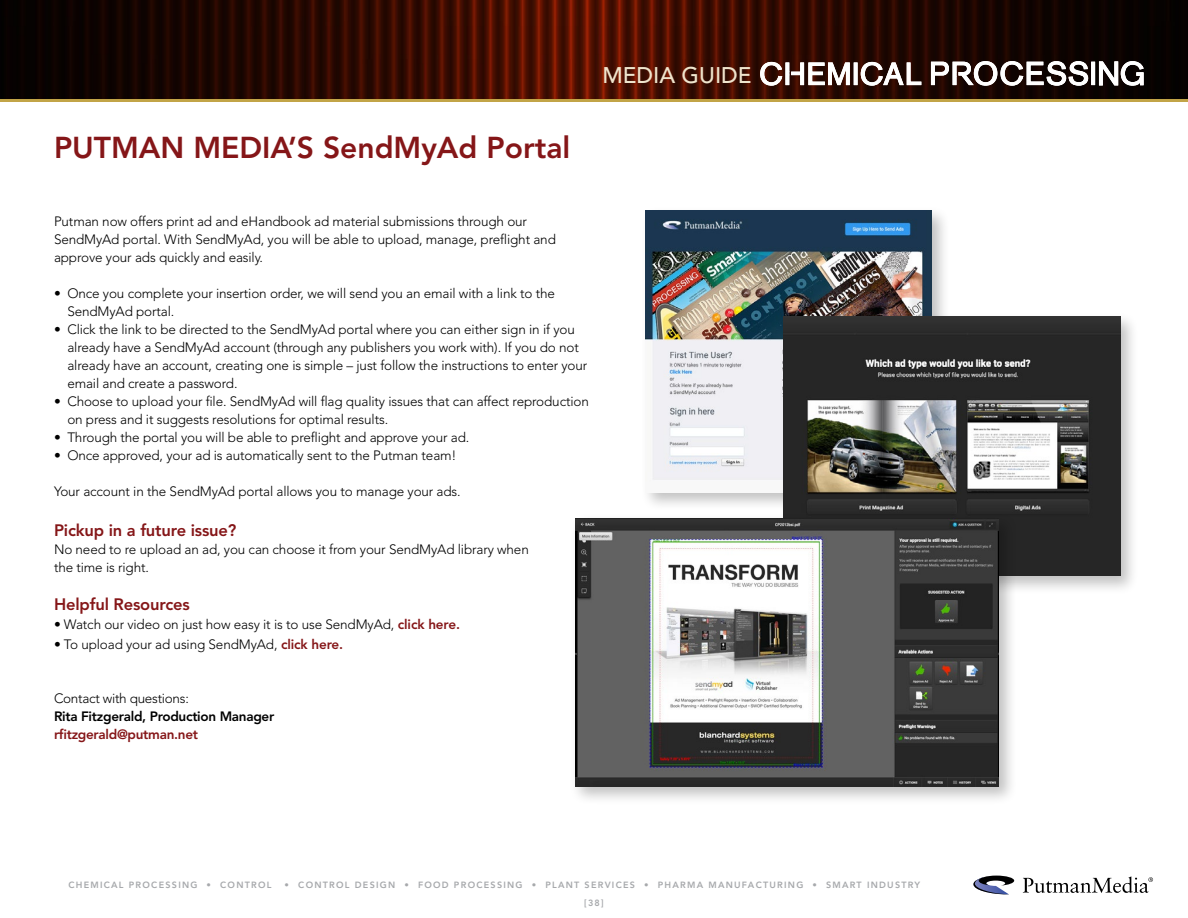
<style>
.page{position:relative;width:1188px;height:918px;background:#fff}
.page>*{position:absolute;margin:0;border:0;box-sizing:border-box;transform-origin:0 0}
.t1{font:800 30px "Avenir LT Std";color:#851618}
.t2{font:500 22.5px "Avenir LT Std";color:#efe4cc}
.t3{font:800 16.5px "Avenir LT Std";letter-spacing:-.01em;color:#851618}
.t4{font:300 13.5px/18px "Avenir LT Std";letter-spacing:-.01em;color:#000}
.t5{font:800 13.5px "Avenir LT Std";letter-spacing:-.02em;color:#000}
.t6{font:800 13.5px "Avenir LT Std";letter-spacing:-.02em;color:#851618}
.t7{font:800 9px "Avenir LT Std";letter-spacing:.14em;color:#a7a9ac}
.s1{font-weight:800;color:#851618}
</style>
<div class="page">
<svg style="left:973px;top:876px;width:41px;height:18px"></svg>
<svg style="left:1023px;top:876px;width:130px;height:17px"></svg>
<svg style="left:0;top:0;width:1188px;height:102px;background:#300d03"></svg>
<hr style="left:854px;top:63px;width:3px;height:22px;background:#fff">
<svg style="left:861px;top:62px;width:61px;height:24px"></svg>
<svg style="left:760px;top:62px;width:90px;height:24px"></svg>
<hr style="left:1091px;top:62px;width:4px;height:23px;background:#fff">
<svg style="left:931px;top:61px;width:157px;height:25px"></svg>
<svg style="left:1099px;top:61px;width:45px;height:25px"></svg>
<div style="left:641px;top:206px;width:310px;height:306px;background:#000;opacity:.25"></div>
<img style="left:646px;top:211px;width:286px;height:282px">
<div style="left:779px;top:312px;width:361px;height:283px;background:#000;opacity:.25"></div>
<img style="left:784px;top:317px;width:336px;height:259px">
<div style="left:570px;top:513px;width:448px;height:292px;background:#000;opacity:.25"></div>
<img style="left:575px;top:518px;width:424px;height:268px">
<h2 class="t2" style="left:603px;top:62px;width:151px">MEDIA GUIDE</h2>
<h1 class="t1" style="left:54px;top:130px;width:518px">PUTMAN MEDIA’S SendMyAd Portal</h1>
<p class="t4" style="left:54px;top:213px;width:503px">Putman now offers print ad and eHandbook ad material submissions through our<br>SendMyAd portal. With SendMyAd, you will be able to upload, manage, preflight and approve your ads quickly and easily.</p>
<p class="t4" style="left:67px;top:285px;width:489px;text-indent:-13px">• Once you complete your insertion order, we will send you an email with a link to the<br>SendMyAd portal.</p>
<p class="t4" style="left:67px;top:321px;width:522px;text-indent:-13px">• Click the link to be directed to the SendMyAd portal where you can either sign in if you already have a SendMyAd account (through any publishers you work with). If you do not already have an account, creating one is simple – just follow the instructions to enter your email and create a password.</p>
<p class="t4" style="left:67px;top:393px;width:523px;text-indent:-13px">• Choose to upload your file. SendMyAd will flag quality issues that can affect reproduction on press and it suggests resolutions for optimal results.</p>
<p class="t4" style="left:54px;top:429px;width:417px">• Through the portal you will be able to preflight and approve your ad.</p>
<p class="t4" style="left:54px;top:447px;width:404px">• Once approved, your ad is automatically sent to the Putman team!</p>
<p class="t4" style="left:54px;top:483px;width:408px">Your account in the SendMyAd portal allows you to manage your ads.</p>
<p class="t3" style="left:54px;top:520px;width:184px">Pickup in a future issue?</p>
<p class="t4" style="left:54px;top:540px;width:476px">No need to re upload an ad, you can choose it from your SendMyAd library when the time is right.</p>
<p class="t3" style="left:54px;top:594px;width:137px">Helpful Resources</p>
<p class="t4" style="left:54px;top:616px;width:408px">• Watch our video on just how easy it is to use SendMyAd, <span class="s1">click here.</span></p>
<p class="t4" style="left:54px;top:635px;width:291px">• To upload your ad using SendMyAd, <span class="s1">click here.</span></p>
<p class="t4" style="left:54px;top:689px;width:136px">Contact with questions:</p>
<p class="t5" style="left:54px;top:708px;width:222px">Rita Fitzgerald, Production Manager</p>
<p class="t6" style="left:54px;top:726px;width:146px">rfitzgerald@putman.net</p>
<p class="t7" style="left:68px;top:880px;width:205px">CHEMICAL PROCESSING • CONTROL</p>
<p class="t7" style="left:285px;top:880px;width:637px">• CONTROL DESIGN • FOOD PROCESSING • PLANT SERVICES • PHARMA MANUFACTURING • SMART INDUSTRY</p>
<p class="t7" style="left:584px;top:897px;width:21px">[38]</p>
</div>
